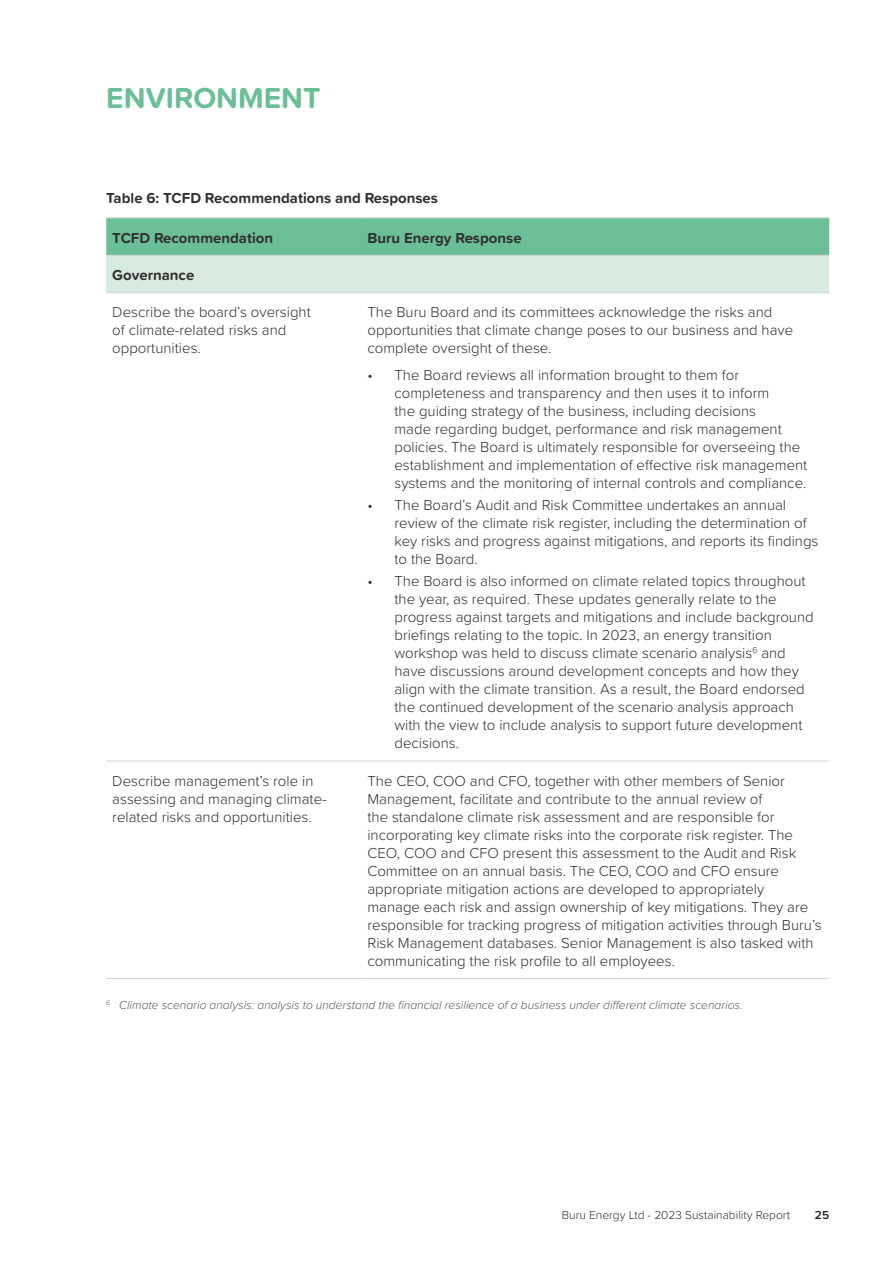
<style>
.page{position:relative;width:893px;height:1263px;background:#fff}
.page>*{position:absolute;margin:0;border:0;box-sizing:border-box;transform-origin:0 0}
.t1{font:700 30px "Proxima Soft";color:#6bbf97}
.t2{font:300 15px/18px "Proxima Soft";color:#312f30}
.t3{font:700 15px "Proxima Soft";color:#312f30}
.t4{font:italic 300 12px "Proxima Soft";color:#57585a}
.t5{font:300 12px "Proxima Soft";color:#312f30}
.t6{font:600 12px "Proxima Soft";color:#231f20}
</style>
<div class="page">
<div style="left:106px;top:219px;width:723px;height:36px;background:#6bbf97"></div>
<div style="left:106px;top:255px;width:723px;height:38px;background:#d8ebe0"></div>
<hr style="left:106px;top:255px;width:255px;height:1px;background:#d1d2d4">
<hr style="left:361px;top:255px;width:468px;height:1px;background:#d1d2d4">
<hr style="left:106px;top:218px;width:255px;height:1px;background:#d1d2d4">
<hr style="left:361px;top:218px;width:468px;height:1px;background:#d1d2d4">
<hr style="left:106px;top:292px;width:255px;height:1px;background:#d1d2d4">
<hr style="left:106px;top:761px;width:255px;height:1px;background:#d1d2d4">
<hr style="left:361px;top:292px;width:468px;height:1px;background:#d1d2d4">
<hr style="left:361px;top:761px;width:468px;height:1px;background:#d1d2d4">
<hr style="left:106px;top:978px;width:255px;height:1px;background:#d1d2d4">
<hr style="left:361px;top:978px;width:468px;height:1px;background:#d1d2d4">
<h1 class="t1" style="left:106px;top:75px;width:216px">ENVIRONMENT</h1>
<p class="t3" style="left:106px;top:187px;width:333px">Table 6: TCFD Recommendations and Responses</p>
<p class="t3" style="left:112px;top:226px;width:162px">TCFD Recommendation</p>
<p class="t3" style="left:367px;top:226px;width:156px">Buru Energy Response</p>
<p class="t3" style="left:112px;top:264px;width:84px">Governance</p>
<p class="t2" style="left:112px;top:302px;width:200px">Describe the board’s oversight of climate-related risks and opportunities.</p>
<p class="t2" style="left:367px;top:302px;width:427px">The Buru Board and its committees acknowledge the risks and opportunities that climate change poses to our business and have complete oversight of these.</p>
<p class="t2" style="left:394px;top:365px;width:414px;text-indent:-27px">• The Board reviews all information brought to them for completeness and transparency and then uses it to inform<br>the guiding strategy of the business, including decisions<br>made regarding budget, performance and risk management policies. The Board is ultimately responsible for overseeing the establishment and implementation of effective risk management systems and the monitoring of internal controls and compliance.</p>
<p class="t2" style="left:394px;top:495px;width:425px;text-indent:-27px">• The Board’s Audit and Risk Committee undertakes an annual review of the climate risk register, including the determination of key risks and progress against mitigations, and reports its findings to the Board.</p>
<p class="t2" style="left:394px;top:571px;width:421px;text-indent:-27px">• The Board is also informed on climate related topics throughout the year, as required. These updates generally relate to the progress against targets and mitigations and include background briefings relating to the topic. In 2023, an energy transition workshop was held to discuss climate scenario analysis<sup>6</sup> and have discussions around development concepts and how they align with the climate transition. As a result, the Board endorsed the continued development of the scenario analysis approach with the view to include analysis to support future development decisions.</p>
<p class="t2" style="left:112px;top:771px;width:216px">Describe management’s role in assessing and managing climate&shy;related risks and opportunities.</p>
<p class="t2" style="left:367px;top:771px;width:456px">The CEO, COO and CFO, together with other members of Senior Management, facilitate and contribute to the annual review of<br>the standalone climate risk assessment and are responsible for incorporating key climate risks into the corporate risk register. The CEO, COO and CFO present this assessment to the Audit and Risk Committee on an annual basis. The CEO, COO and CFO ensure appropriate mitigation actions are developed to appropriately<br>manage each risk and assign ownership of key mitigations. They are responsible for tracking progress of mitigation activities through Buru’s Risk Management databases. Senior Management is also tasked with communicating the risk profile to all employees.</p>
<p class="t4" style="left:106px;top:996px;width:638px"><sup>6</sup> Climate scenario analysis: analysis to understand the financial resilience of a business under different climate scenarios.</p>
<p class="t5" style="left:562px;top:1206px;width:230px">Buru Energy Ltd - 2023 Sustainability Report</p>
<p class="t6" style="left:815px;top:1206px;width:16px">25</p>
</div>
